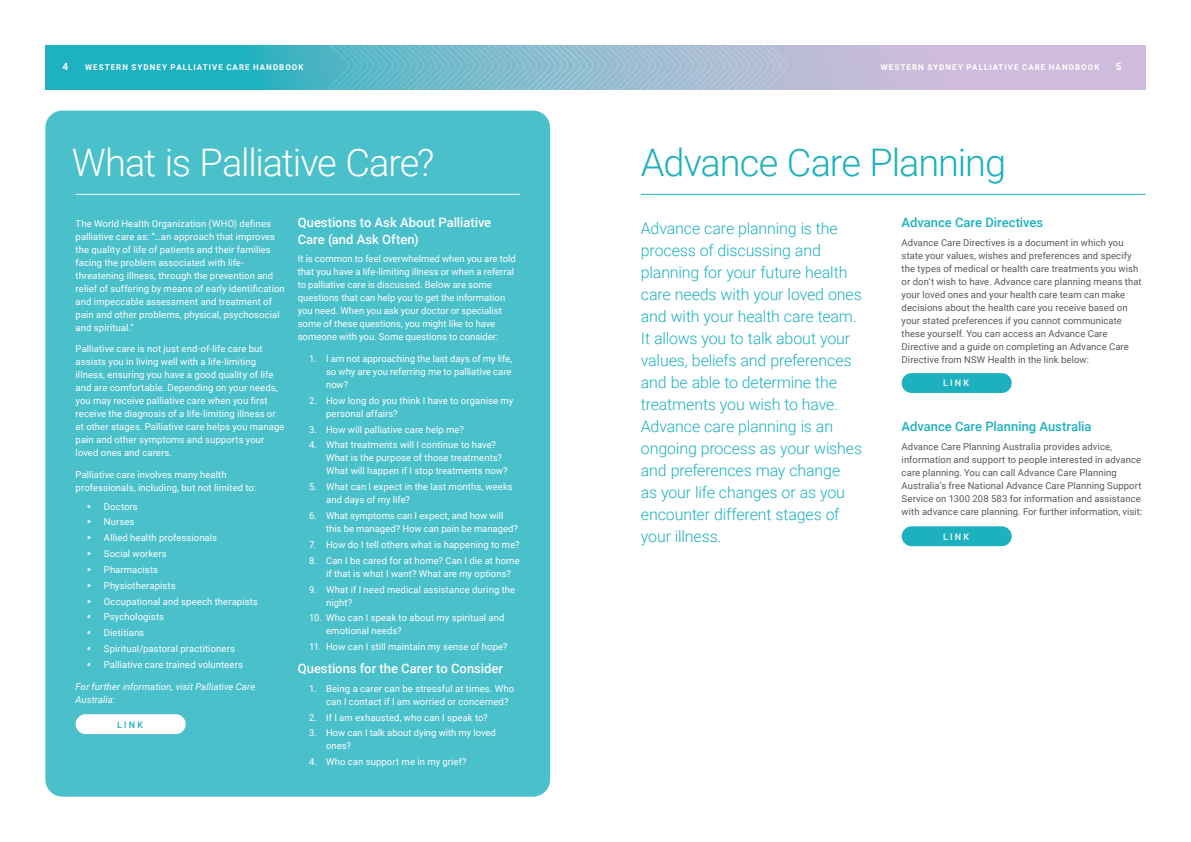
<style>
.page{position:relative;width:1191px;height:842px;background:#fff}
.page>*{position:absolute;margin:0;border:0;box-sizing:border-box;transform-origin:0 0}
.t1{font:300 38px "Roboto";letter-spacing:-.035em;color:#fff}
.t2{font:300 38px "Roboto";letter-spacing:-.03em;color:#1db1bf}
.t3{font:300 16px/22px "Roboto";letter-spacing:-.01em;color:#1db1bf}
.t4{font:500 13px/17px "Roboto";color:#fff}
.t5{font:500 13px "Roboto";color:#1db1bf}
.t6{font:700 10px "Roboto";color:#fff}
.t7{font:9.5px/13px "Roboto";letter-spacing:.005em;color:#fff}
.t8{font:9.5px/13px "Roboto";letter-spacing:.01em;color:#58595b}
.t9{font:italic 9.5px/13px "Roboto";letter-spacing:.005em;color:#fff}
.t10{font:500 9px "Roboto";letter-spacing:.25em;color:#fff}
.t11{font:500 9px "Roboto";color:#1db1bf}
.t12{font:700 8px "Roboto";letter-spacing:.13em;color:#fff}
</style>
<div class="page">
<div style="left:45px;top:111px;width:505px;height:686px;background:#4ac0cb;border-radius:17px"></div>
<div style="left:76px;top:714px;width:110px;height:20px;background:#fff;border-radius:10px"></div>
<hr style="left:641px;top:194px;width:504px;height:1px;background:#1db1bf">
<hr style="left:76px;top:194px;width:444px;height:1px;background:#fff">
<div style="left:901px;top:373px;width:110px;height:20px;background:#1db1bf;border-radius:10px"></div>
<div style="left:901px;top:526px;width:110px;height:20px;background:#1db1bf;border-radius:10px"></div>
<svg style="left:45px;top:45px;width:1100px;height:44px;background:#81b7ce"></svg>
<svg style="left:324px;top:45px;width:463px;height:44px;background:#8abccf"></svg>
<p class="t6" style="left:62px;top:60px;width:7px">4</p>
<p class="t12" style="left:85px;top:62px;width:220px">WESTERN SYDNEY PALLIATIVE CARE HANDBOOK</p>
<p class="t12" style="left:881px;top:62px;width:220px">WESTERN SYDNEY PALLIATIVE CARE HANDBOOK</p>
<p class="t6" style="left:1115px;top:60px;width:7px">5</p>
<h1 class="t1" style="left:72px;top:136px;width:364px">What is Palliative Care?</h1>
<p class="t7" style="left:76px;top:217px;width:211px">The World Health Organization (WHO) defines palliative care as: “…an approach that improves the quality of life of patients and their families facing the problem associated with life&shy;threatening illness, through the prevention and relief of suffering by means of early identification and impeccable assessment and treatment of pain and other problems, physical, psychosocial and spiritual.”</p>
<p class="t7" style="left:76px;top:342px;width:210px">Palliative care is not just end-of-life care but assists you in living well with a life-limiting illness, ensuring you have a good quality of life and are comfortable. Depending on your needs, you may receive palliative care when you first receive the diagnosis of a life-limiting illness or at other stages. Palliative care helps you manage pain and other symptoms and supports your loved ones and carers.</p>
<p class="t7" style="left:76px;top:468px;width:182px">Palliative care involves many health professionals, including, but not limited to:</p>
<p class="t7" style="left:104px;top:498px;width:155px;line-height:15.8px">Doctors<br>Nurses<br>Allied health professionals<br>Social workers<br>Pharmacists<br>Physiotherapists<br>Occupational and speech therapists<br>Psychologists<br>Dietitians<br>Spiritual/pastoral practitioners<br>Palliative care trained volunteers</p>
<p class="t9" style="left:76px;top:679px;width:181px">For further information, visit Palliative Care<br>Australia:</p>
<p class="t11" style="left:117px;top:718px;width:28px">LINK</p>
<h3 class="t4" style="left:298px;top:213px;width:195px">Questions to Ask About Palliative<br>Care (and Ask Often)</h3>
<p class="t7" style="left:298px;top:252px;width:219px">It is common to feel overwhelmed when you are told that you have a life-limiting illness or when a referral to palliative care is discussed. Below are some questions that can help you to get the information you need. When you ask your doctor or specialist some of these questions, you might like to have someone with you. Some questions to consider:</p>
<p class="t7" style="left:326px;top:352px;width:188px;text-align:justify;text-indent:-17px">1. I am not approaching the last days of my life, so why are you referring me to palliative care now?</p>
<p class="t7" style="left:326px;top:393px;width:189px;text-indent:-17px">2. How long do you think I have to organise my personal affairs?</p>
<p class="t7" style="left:309px;top:422px;width:156px">3. How will palliative care help me?</p>
<p class="t7" style="left:326px;top:438px;width:183px;text-indent:-17px">4. What treatments will I continue to have?<br>What is the purpose of those treatments?<br>What will happen if I stop treatments now?</p>
<p class="t7" style="left:326px;top:480px;width:188px;text-indent:-17px">5. What can I expect in the last months, weeks and days of my life?</p>
<p class="t7" style="left:326px;top:509px;width:193px;text-indent:-17px">6. What symptoms can I expect, and how will this be managed? How can pain be managed?</p>
<p class="t7" style="left:309px;top:538px;width:212px">7. How do I tell others what is happening to me?</p>
<p class="t7" style="left:326px;top:553px;width:195px;text-indent:-17px">8. Can I be cared for at home? Can I die at home if that is what I want? What are my options?</p>
<p class="t7" style="left:326px;top:582px;width:191px;text-indent:-17px">9. What if I need medical assistance during the night?</p>
<p class="t7" style="left:326px;top:611px;width:180px;text-indent:-17px">10. Who can I speak to about my spiritual and emotional needs?</p>
<p class="t7" style="left:309px;top:640px;width:200px">11. How can I still maintain my sense of hope?</p>
<h3 class="t4" style="left:298px;top:659px;width:207px">Questions for the Carer to Consider</h3>
<p class="t7" style="left:326px;top:681px;width:189px;text-indent:-17px">1. Being a carer can be stressful at times. Who can I contact if I am worried or concerned?</p>
<p class="t7" style="left:309px;top:710px;width:180px">2. If I am exhausted, who can I speak to?</p>
<p class="t7" style="left:326px;top:726px;width:171px;text-indent:-17px">3. How can I talk about dying with my loved ones?</p>
<p class="t7" style="left:309px;top:755px;width:159px">4. Who can support me in my grief?</p>
<h1 class="t2" style="left:641px;top:136px;width:367px">Advance Care Planning</h1>
<p class="t3" style="left:641px;top:217px;width:223px">Advance care planning is the process of discussing and planning for your future health care needs with your loved ones and with your health care team.<br>It allows you to talk about your values, beliefs and preferences and be able to determine the treatments you wish to have.<br>Advance care planning is an ongoing process as your wishes and preferences may change<br>as your life changes or as you encounter different stages of your illness.</p>
<h3 class="t5" style="left:901px;top:214px;width:143px">Advance Care Directives</h3>
<p class="t8" style="left:901px;top:236px;width:241px">Advance Care Directives is a document in which you state your values, wishes and preferences and specify the types of medical or health care treatments you wish or don’t wish to have. Advance care planning means that your loved ones and your health care team can make decisions about the health care you receive based on your stated preferences if you cannot communicate these yourself. You can access an Advance Care Directive and a guide on completing an Advance Care Directive from NSW Health in the link below:</p>
<p class="t10" style="left:943px;top:377px;width:28px">LINK</p>
<h3 class="t5" style="left:901px;top:418px;width:191px">Advance Care Planning Australia</h3>
<p class="t8" style="left:901px;top:440px;width:242px">Advance Care Planning Australia provides advice, information and support to people interested in advance care planning. You can call Advance Care Planning Australia’s free National Advance Care Planning Support Service on 1300 208 583 for information and assistance with advance care planning. For further information, visit:</p>
<p class="t10" style="left:943px;top:530px;width:28px">LINK</p>
</div>
